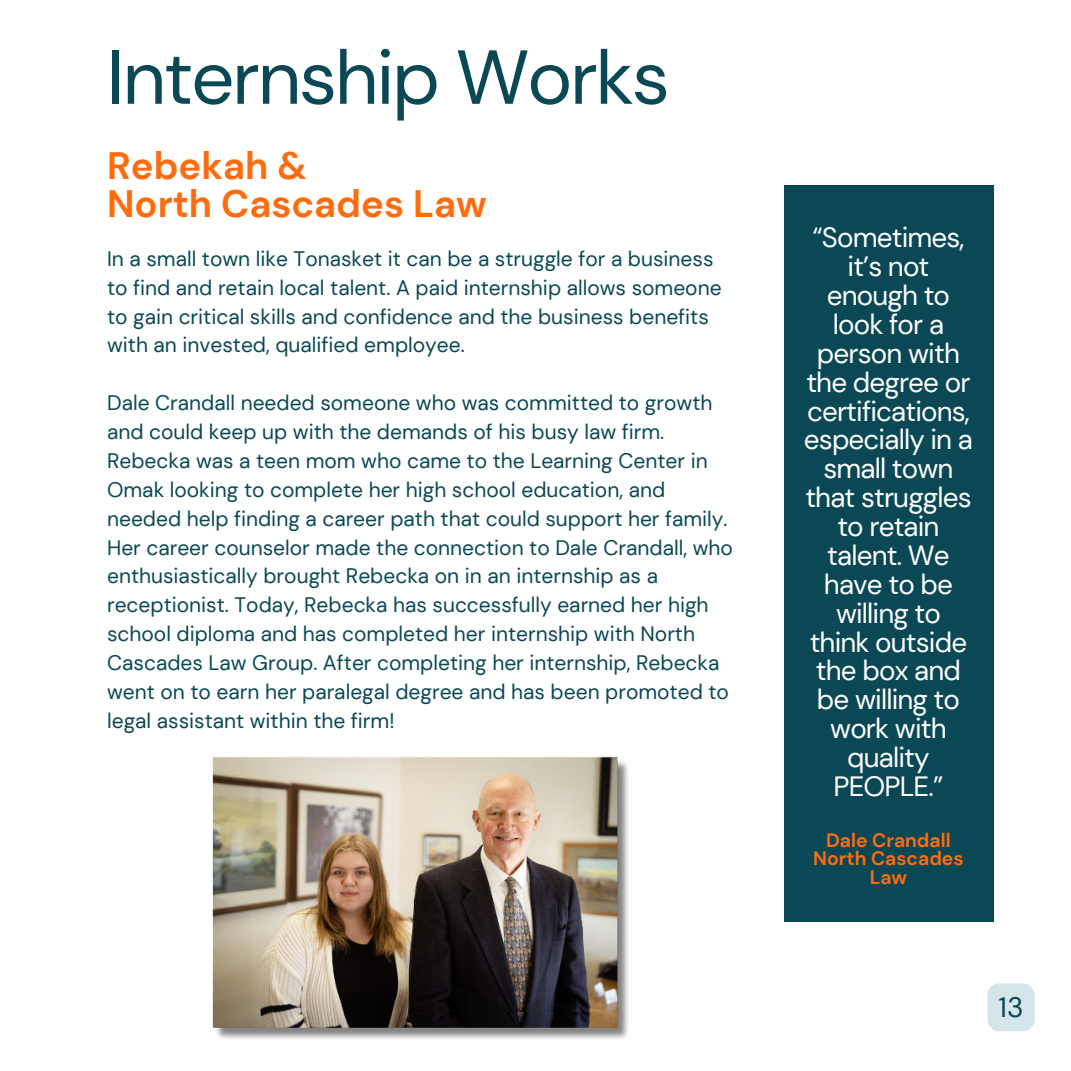
<style>
.page{position:relative;width:1071px;height:1071px;background:#fff}
.page>*{position:absolute;margin:0;border:0;box-sizing:border-box;transform-origin:0 0}
.t1{font:76.3px "DM Sans";letter-spacing:-.03em;color:#0b4855}
.t2{font:700 38.15px/38.1px "DM Sans";color:#ff6c0e}
.t3{font:28px "DM Sans";color:#0b4855}
.t4{font:27.82px/28.9px "DM Sans";letter-spacing:-.03em;color:#fff;text-align:center}
.t5{font:21px/28.9px "DM Sans";color:#0b4855}
.t6{font:700 19.25px/18.4px "DM Sans";color:#ff6c0e;text-align:center}
</style>
<div class="page">
<img style="left:212px;top:756px;width:416px;height:283px">
<div style="left:784px;top:185px;width:210px;height:737px;background:#0b4855"></div>
<svg style="left:987px;top:983px;width:48px;height:48px"></svg>
<h1 class="t1" style="left:107px;top:30px;width:564px">Internship Works</h1>
<h2 class="t2" style="left:107px;top:146px;width:381px">Rebekah &amp;<br>North Cascades Law</h2>
<p class="t5" style="left:107px;top:244px;width:616px">In a small town like Tonasket it can be a struggle for a business to find and retain local talent. A paid internship allows someone to gain critical skills and confidence and the business benefits with an invested, qualified employee.</p>
<p class="t5" style="left:107px;top:388px;width:627px">Dale Crandall needed someone who was committed to growth and could keep up with the demands of his busy law firm.<br>Rebecka was a teen mom who came to the Learning Center in Omak looking to complete her high school education, and needed help finding a career path that could support her family.<br>Her career counselor made the connection to Dale Crandall, who enthusiastically brought Rebecka on in an internship as a receptionist. Today, Rebecka has successfully earned her high school diploma and has completed her internship with North Cascades Law Group. After completing her internship, Rebecka went on to earn her paralegal degree and has been promoted to legal assistant within the firm!</p>
<h3 class="t4" style="left:804px;top:223px;width:171px">“Sometimes, it’s not enough to look for a person with the degree or certifications, especially in a small town that struggles to retain talent. We have to be willing to think outside the box and be willing to work with quality<br>PEOPLE.”</h3>
<p class="t6" style="left:813px;top:831px;width:152px">Dale Crandall<br>North Cascades<br>Law</p>
<h3 class="t3" style="left:999px;top:989px;width:26px">13</h3>
</div>
